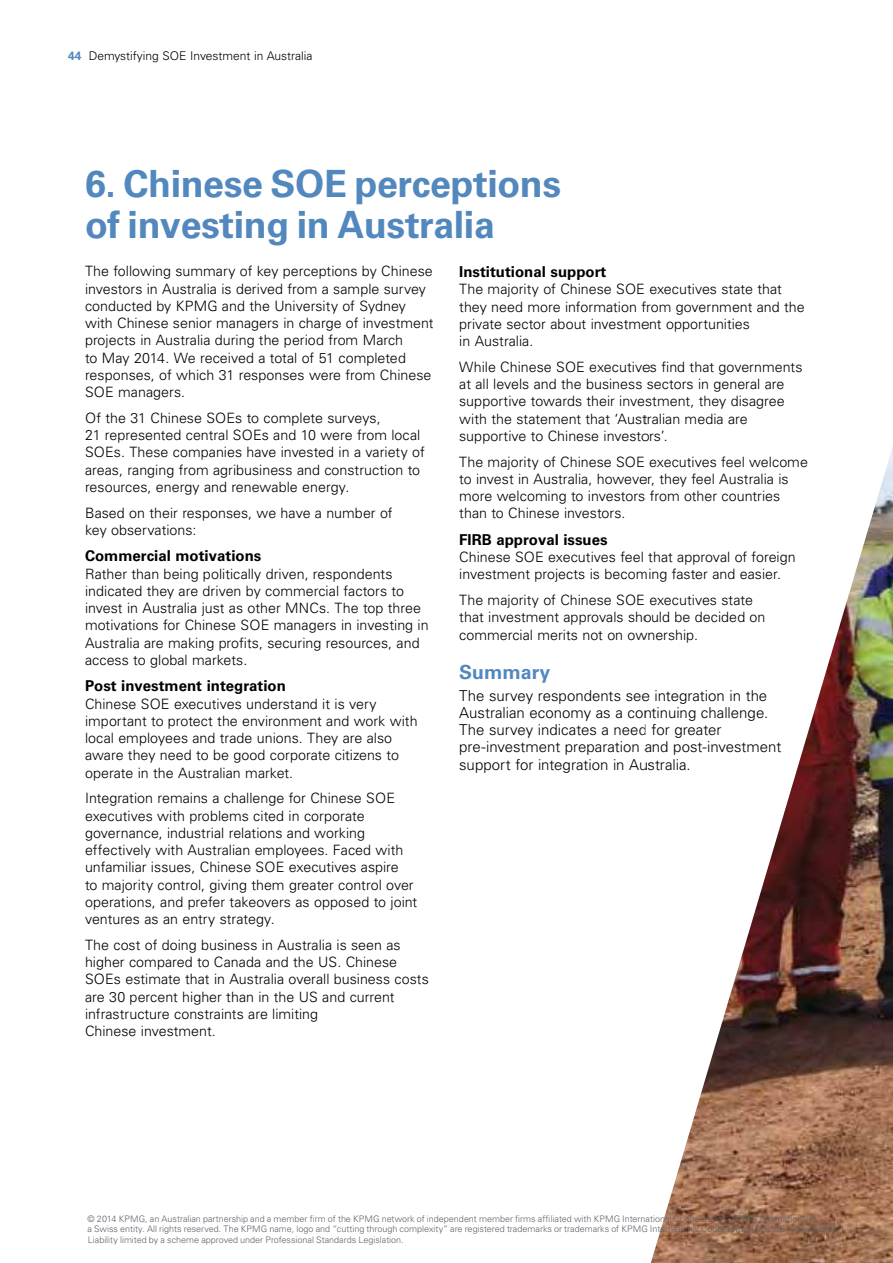
<style>
.page{position:relative;width:893px;height:1263px;background:#fff}
.page>*{position:absolute;margin:0;border:0;box-sizing:border-box;transform-origin:0 0}
.t1{font:700 37.5px/40.5px "Univers LT Std";letter-spacing:-.01em;color:#5388be}
.t2{font:700 19.5px "Univers LT Std";color:#5388be}
.t3{font:300 15px/17.2px "Univers LT Std";color:#000}
.t4{font:700 15px "Univers LT Std";color:#000}
.t5{font:300 14.25px/17.2px "Univers LT Std";color:#000}
.t6{font:300 12px "Univers LT Std";color:#000}
.t7{font:300 9px/10.8px "Univers LT Std";color:#5e6168}
.s1{font-weight:700;color:#5388be}
</style>
<div class="page">
<img style="left:651px;top:446px;width:242px;height:817px">
<p class="t6" style="left:68px;top:48px;width:246px"><span class="s1">44</span> Demystifying SOE Investment in Australia</p>
<h1 class="t1" style="left:85px;top:164px;width:478px">6. Chinese SOE perceptions of investing in Australia</h1>
<p class="t5" style="left:85px;top:263px;width:350px">The following summary of key perceptions by Chinese investors in Australia is derived from a sample survey conducted by KPMG and the University of Sydney with Chinese senior managers in charge of investment projects in Australia during the period from March<br>to May 2014. We received a total of 51 completed responses, of which 31 responses were from Chinese SOE managers.</p>
<p class="t5" style="left:85px;top:409px;width:341px">Of the 31 Chinese SOEs to complete surveys,<br>21 represented central SOEs and 10 were from local SOEs. These companies have invested in a variety of areas, ranging from agribusiness and construction to resources, energy and renewable energy.</p>
<p class="t5" style="left:85px;top:504px;width:309px">Based on their responses, we have a number of key observations:</p>
<p class="t4" style="left:85px;top:547px;width:178px">Commercial motivations</p>
<p class="t5" style="left:85px;top:565px;width:345px">Rather than being politically driven, respondents indicated they are driven by commercial factors to invest in Australia just as other MNCs. The top three motivations for Chinese SOE managers in investing in Australia are making profits, securing resources, and access to global markets.</p>
<p class="t4" style="left:85px;top:677px;width:202px">Post investment integration</p>
<p class="t5" style="left:85px;top:695px;width:334px">Chinese SOE executives understand it is very important to protect the environment and work with local employees and trade unions. They are also aware they need to be good corporate citizens to operate in the Australian market.</p>
<p class="t5" style="left:85px;top:790px;width:334px">Integration remains a challenge for Chinese SOE executives with problems cited in corporate governance, industrial relations and working effectively with Australian employees. Faced with unfamiliar issues, Chinese SOE executives aspire<br>to majority control, giving them greater control over operations, and prefer takeovers as opposed to joint ventures as an entry strategy.</p>
<p class="t5" style="left:85px;top:936px;width:345px">The cost of doing business in Australia is seen as higher compared to Canada and the US. Chinese SOEs estimate that in Australia overall business costs are 30 percent higher than in the US and current infrastructure constraints are limiting<br>Chinese investment.</p>
<p class="t4" style="left:459px;top:263px;width:149px">Institutional support</p>
<p class="t5" style="left:459px;top:281px;width:347px">The majority of Chinese SOE executives state that they need more information from government and the private sector about investment opportunities<br>in Australia.</p>
<p class="t5" style="left:459px;top:358px;width:345px">While Chinese SOE executives find that governments at all levels and the business sectors in general are supportive towards their investment, they disagree with the statement that ‘Australian media are supportive to Chinese investors’.</p>
<p class="t5" style="left:459px;top:453px;width:350px">The majority of Chinese SOE executives feel welcome to invest in Australia, however, they feel Australia is more welcoming to investors from other countries than to Chinese investors.</p>
<p class="t4" style="left:459px;top:531px;width:150px">FIRB approval issues</p>
<p class="t5" style="left:459px;top:548px;width:338px">Chinese SOE executives feel that approval of foreign investment projects is becoming faster and easier.</p>
<p class="t5" style="left:459px;top:591px;width:308px">The majority of Chinese SOE executives state that investment approvals should be decided on commercial merits not on ownership.</p>
<h2 class="t2" style="left:459px;top:661px;width:93px">Summary</h2>
<p class="t3" style="left:459px;top:687px;width:324px">The survey respondents see integration in the Australian economy as a continuing challenge.<br>The survey indicates a need for greater pre-investment preparation and post-investment support for integration in Australia.</p>
<p class="t7" style="left:88px;top:1213px;width:760px">© 2014 KPMG, an Australian partnership and a member firm of the KPMG network of independent member firms affiliated with KPMG International Cooperative (“KPMG International”),<br>a Swiss entity. All rights reserved. The KPMG name, logo and “cutting through complexity” are registered trademarks or trademarks of KPMG International Cooperative (“KPMG International”).<br>Liability limited by a scheme approved under Professional Standards Legislation.</p>
</div>
